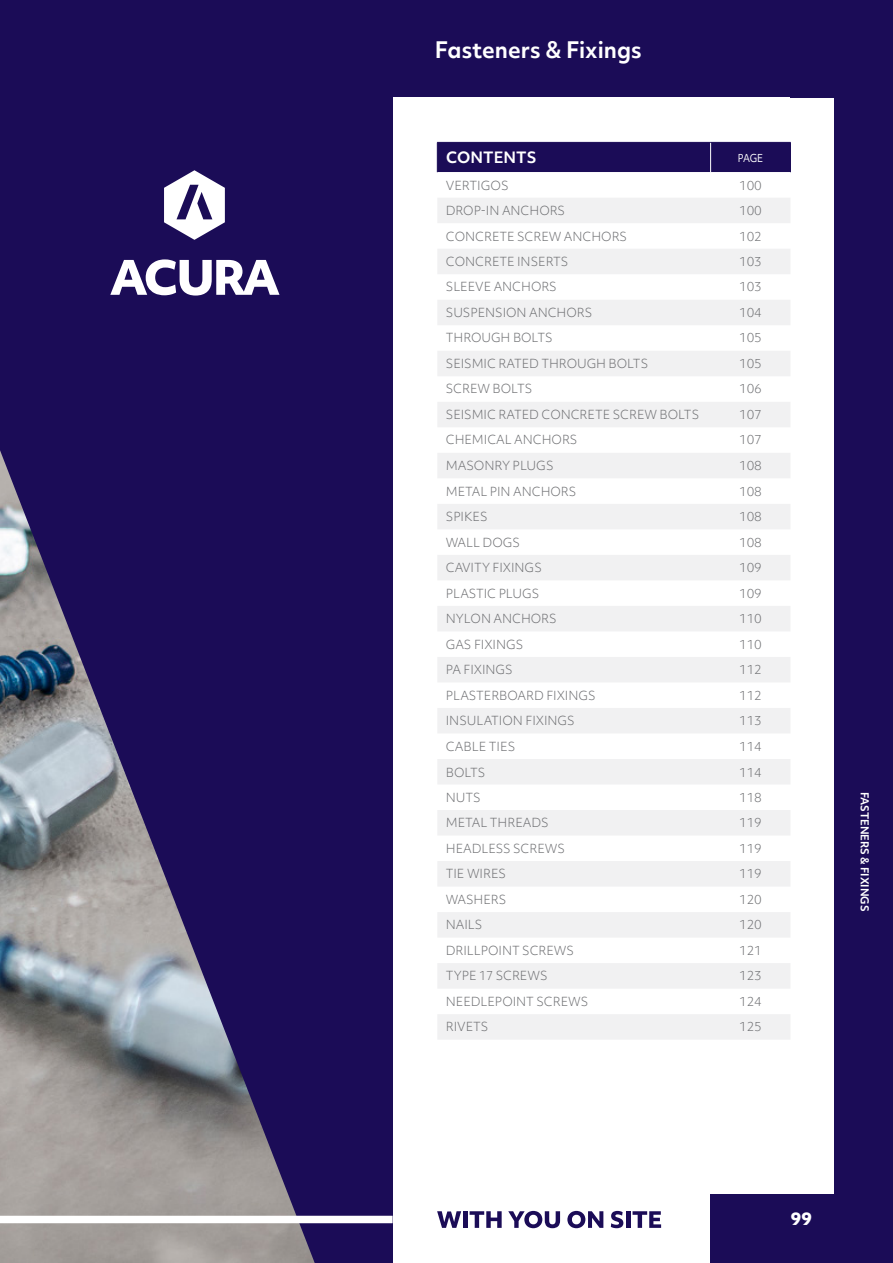
<style>
.page{position:relative;width:893px;height:1263px;background:#fff}
.page>*{position:absolute;margin:0;border:0;box-sizing:border-box;transform-origin:0 0}
.t1{font:700 21.9px "Objektiv Mk 2";color:#fff}
.t2{font:800 16.5px "Objektiv Mk 2";color:#fff}
.t3{font:700 15px "Objektiv Mk 2";color:#fff}
.t4{font:300 12px "Objektiv Mk 2";letter-spacing:-.005em;color:#6d6e71;scale:.96 1}
.t5{font:300 12px "Objektiv Mk 2";letter-spacing:-.005em;color:#6d6e71}
.t6{font:700 10.5px "Objektiv Mk 2";color:#fff;scale:.96 1}
.t7{font:10.5px "Objektiv Mk 2";color:#fff;scale:.87 1}
</style>
<div class="page">
<div style="left:0;top:0;width:393px;height:1263px;background:#1b0c57"></div>
<img style="left:0;top:450px;width:315px;height:813px">
<div style="left:0;top:1216px;width:393px;height:7px;background:#fff"></div>
<div style="left:791px;top:0;width:102px;height:97px;background:#1b0c57"></div>
<div style="left:834px;top:97px;width:59px;height:1097px;background:#1b0c57"></div>
<div style="left:711px;top:1194px;width:182px;height:69px;background:#1b0c57"></div>
<div style="left:43px;top:0;width:748px;height:97px;background:#1b0c57"></div>
<svg style="left:437px;top:1211px;width:24px;height:17px"></svg>
<hr style="left:463px;top:1211px;width:4px;height:17px;background:#1b0c57">
<svg style="left:470px;top:1211px;width:32px;height:17px"></svg>
<svg style="left:508px;top:1211px;width:52px;height:17px"></svg>
<svg style="left:567px;top:1211px;width:36px;height:17px"></svg>
<svg style="left:611px;top:1211px;width:12px;height:17px"></svg>
<hr style="left:626px;top:1211px;width:4px;height:17px;background:#1b0c57">
<svg style="left:633px;top:1211px;width:28px;height:17px"></svg>
<svg style="left:110px;top:170px;width:170px;height:126px"></svg>
<svg style="left:438px;top:198px;width:352px;height:841px;fill:#f1f1f2"></svg>
<div style="left:437px;top:142px;width:354px;height:30px;background:#1b0c57"></div>
<h1 class="t1" style="left:435px;top:34px;width:208px">Fasteners &amp; Fixings</h1>
<p class="t3" style="left:446px;top:147px;width:92px">CONTENTS</p>
<p class="t7" style="left:738px;top:150px;width:31px">PAGE</p>
<p class="t5" style="left:446px;top:177px;width:64px">VERTIGOS</p>
<p class="t5" style="left:739px;top:177px;width:24px">100</p>
<p class="t4" style="left:446px;top:203px;width:126px">DROP-IN ANCHORS</p>
<p class="t5" style="left:739px;top:203px;width:24px">100</p>
<p class="t4" style="left:446px;top:228px;width:190px">CONCRETE SCREW ANCHORS</p>
<p class="t5" style="left:739px;top:228px;width:24px">102</p>
<p class="t4" style="left:446px;top:253px;width:129px">CONCRETE INSERTS</p>
<p class="t5" style="left:739px;top:253px;width:24px">103</p>
<p class="t4" style="left:446px;top:279px;width:117px">SLEEVE ANCHORS</p>
<p class="t5" style="left:739px;top:279px;width:24px">103</p>
<p class="t4" style="left:446px;top:304px;width:154px">SUSPENSION ANCHORS</p>
<p class="t5" style="left:739px;top:304px;width:24px">104</p>
<p class="t4" style="left:446px;top:330px;width:113px">THROUGH BOLTS</p>
<p class="t5" style="left:739px;top:330px;width:24px">105</p>
<p class="t4" style="left:446px;top:355px;width:212px">SEISMIC RATED THROUGH BOLTS</p>
<p class="t5" style="left:739px;top:355px;width:24px">105</p>
<p class="t4" style="left:446px;top:381px;width:92px">SCREW BOLTS</p>
<p class="t5" style="left:739px;top:381px;width:24px">106</p>
<p class="t4" style="left:446px;top:406px;width:265px">SEISMIC RATED CONCRETE SCREW BOLTS</p>
<p class="t5" style="left:739px;top:406px;width:24px">107</p>
<p class="t4" style="left:446px;top:432px;width:139px">CHEMICAL ANCHORS</p>
<p class="t5" style="left:739px;top:432px;width:24px">107</p>
<p class="t5" style="left:446px;top:458px;width:109px">MASONRY PLUGS</p>
<p class="t5" style="left:739px;top:458px;width:24px">108</p>
<p class="t4" style="left:446px;top:483px;width:137px">METAL PIN ANCHORS</p>
<p class="t5" style="left:739px;top:483px;width:24px">108</p>
<p class="t4" style="left:446px;top:509px;width:45px">SPIKES</p>
<p class="t5" style="left:739px;top:509px;width:24px">108</p>
<p class="t4" style="left:446px;top:534px;width:79px">WALL DOGS</p>
<p class="t5" style="left:739px;top:534px;width:24px">108</p>
<p class="t4" style="left:446px;top:559px;width:102px">CAVITY FIXINGS</p>
<p class="t5" style="left:739px;top:559px;width:24px">109</p>
<p class="t4" style="left:446px;top:585px;width:99px">PLASTIC PLUGS</p>
<p class="t5" style="left:739px;top:585px;width:24px">109</p>
<p class="t4" style="left:446px;top:610px;width:117px">NYLON ANCHORS</p>
<p class="t5" style="left:739px;top:610px;width:24px">110</p>
<p class="t4" style="left:446px;top:636px;width:82px">GAS FIXINGS</p>
<p class="t5" style="left:739px;top:636px;width:24px">110</p>
<p class="t4" style="left:446px;top:661px;width:71px">PA FIXINGS</p>
<p class="t5" style="left:739px;top:661px;width:24px">112</p>
<p class="t4" style="left:446px;top:687px;width:158px">PLASTERBOARD FIXINGS</p>
<p class="t5" style="left:739px;top:687px;width:24px">112</p>
<p class="t4" style="left:446px;top:712px;width:136px">INSULATION FIXINGS</p>
<p class="t5" style="left:739px;top:712px;width:24px">113</p>
<p class="t5" style="left:446px;top:738px;width:71px">CABLE TIES</p>
<p class="t5" style="left:739px;top:738px;width:24px">114</p>
<p class="t4" style="left:446px;top:764px;width:43px">BOLTS</p>
<p class="t5" style="left:739px;top:764px;width:24px">114</p>
<p class="t4" style="left:446px;top:789px;width:38px">NUTS</p>
<p class="t5" style="left:739px;top:789px;width:24px">118</p>
<p class="t4" style="left:446px;top:814px;width:109px">METAL THREADS</p>
<p class="t5" style="left:739px;top:814px;width:24px">119</p>
<p class="t4" style="left:446px;top:840px;width:126px">HEADLESS SCREWS</p>
<p class="t5" style="left:739px;top:840px;width:24px">119</p>
<p class="t4" style="left:446px;top:865px;width:64px">TIE WIRES</p>
<p class="t5" style="left:739px;top:865px;width:24px">119</p>
<p class="t4" style="left:446px;top:891px;width:65px">WASHERS</p>
<p class="t5" style="left:739px;top:891px;width:24px">120</p>
<p class="t4" style="left:446px;top:916px;width:40px">NAILS</p>
<p class="t5" style="left:739px;top:916px;width:24px">120</p>
<p class="t4" style="left:446px;top:942px;width:135px">DRILLPOINT SCREWS</p>
<p class="t5" style="left:739px;top:942px;width:24px">121</p>
<p class="t4" style="left:446px;top:967px;width:107px">TYPE 17 SCREWS</p>
<p class="t5" style="left:739px;top:967px;width:24px">123</p>
<p class="t4" style="left:446px;top:993px;width:150px">NEEDLEPOINT SCREWS</p>
<p class="t5" style="left:739px;top:993px;width:24px">124</p>
<p class="t4" style="left:446px;top:1018px;width:46px">RIVETS</p>
<p class="t5" style="left:739px;top:1018px;width:24px">125</p>
<p class="t6" style="left:872px;top:791px;width:127px;rotate:90deg">FASTENERS &amp; FIXINGS</p>
<h2 class="t2" style="left:790px;top:1207px;width:23px">99</h2>
</div>
